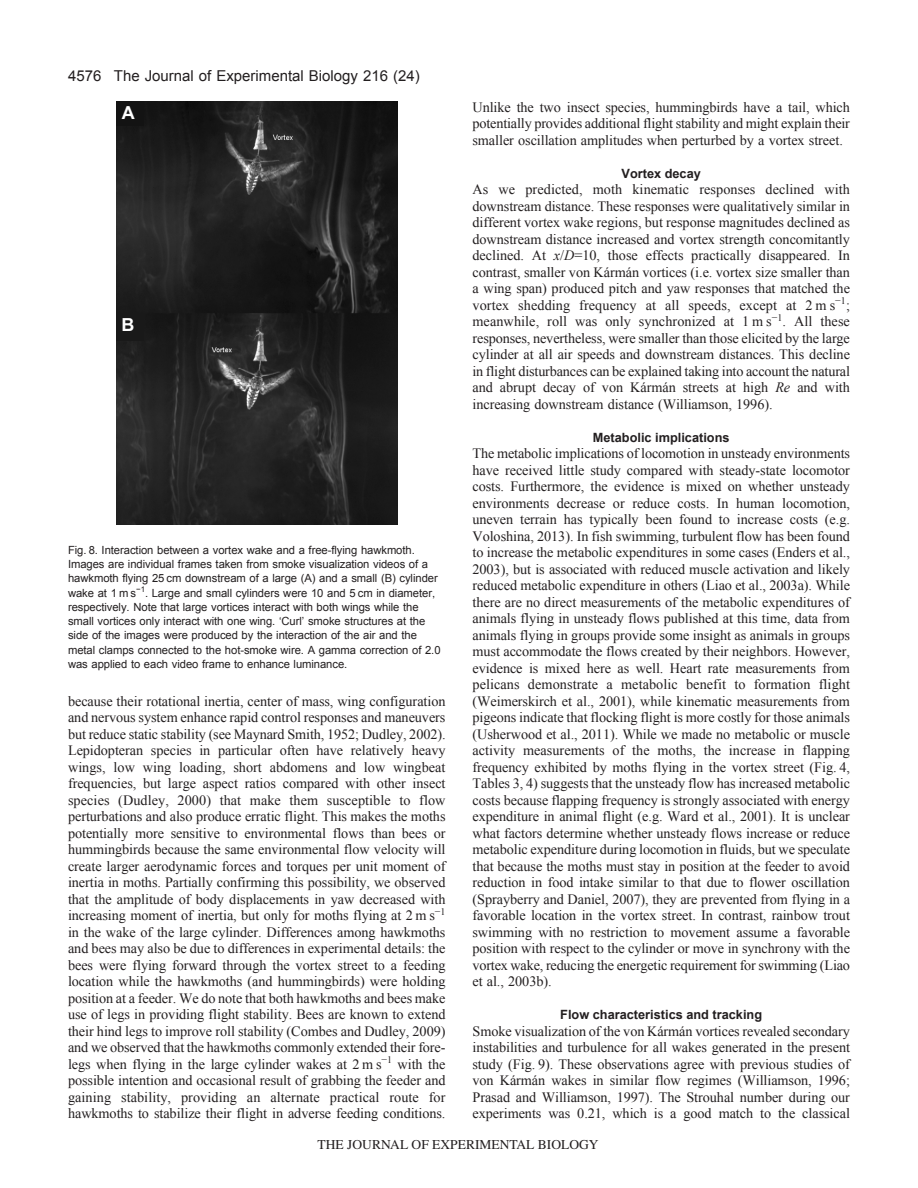
<style>
.page{position:relative;width:918px;height:1188px;background:#fff}
.page>*{position:absolute;margin:0;border:0;box-sizing:border-box;transform-origin:0 0}
.t1{font:700 18px "Arial";color:#fff}
.t2{font:15px "Arial";color:#231f20}
.t3{font:14.25px/16.5px "Times New Roman";letter-spacing:-.005em;color:#231f20;text-align:justify}
.t4{font:13.5px "Times";color:#231f20}
.t5{font:700 12.75px "Arial";color:#231f20}
.t6{font:11.25px/14.2px "Arial";letter-spacing:-.005em;color:#231f20}
.s1{font-style:italic}
</style>
<div class="page">
<img style="left:116px;top:102px;width:282px;height:422px">
<div style="left:116px;top:102px;width:28px;height:24px;background:#131313"></div>
<div style="left:116px;top:313px;width:28px;height:28px;background:#191919"></div>
<p class="t2" style="left:68px;top:67px;width:35px">4576</p>
<p class="t2" style="left:114px;top:67px;width:307px">The Journal of Experimental Biology 216 (24)</p>
<p class="t1" style="left:122px;top:102px;width:14px">A</p>
<p class="t1" style="left:122px;top:314px;width:14px">B</p>
<p class="t6" style="left:68px;top:543px;width:374px">Fig. 8. Interaction between a vortex wake and a free-flying hawkmoth.<br>Images are individual frames taken from smoke visualization videos of a hawkmoth flying 25 cm downstream of a large (A) and a small (B) cylinder wake at 1 m s<sup>−1</sup>. Large and small cylinders were 10 and 5 cm in diameter, respectively. Note that large vortices interact with both wings while the small vortices only interact with one wing. ‘Curl’ smoke structures at the side of the images were produced by the interaction of the air and the metal clamps connected to the hot-smoke wire. A gamma correction of 2.0 was applied to each video frame to enhance luminance.</p>
<p class="t3" style="left:68px;top:693px;width:379px">because their rotational inertia, center of mass, wing configuration and nervous system enhance rapid control responses and maneuvers but reduce static stability (see Maynard Smith, 1952; Dudley, 2002).<br>Lepidopteran species in particular often have relatively heavy wings, low wing loading, short abdomens and low wingbeat frequencies, but large aspect ratios compared with other insect species (Dudley, 2000) that make them susceptible to flow perturbations and also produce erratic flight. This makes the moths potentially more sensitive to environmental flows than bees or hummingbirds because the same environmental flow velocity will create larger aerodynamic forces and torques per unit moment of inertia in moths. Partially confirming this possibility, we observed that the amplitude of body displacements in yaw decreased with increasing moment of inertia, but only for moths flying at 2 m s<sup>−1 </sup>in the wake of the large cylinder. Differences among hawkmoths and bees may also be due to differences in experimental details: the bees were flying forward through the vortex street to a feeding location while the hawkmoths (and hummingbirds) were holding position at a feeder. We do note that both hawkmoths and bees make use of legs in providing flight stability. Bees are known to extend their hind legs to improve roll stability (Combes and Dudley, 2009) and we observed that the hawkmoths commonly extended their fore&shy;legs when flying in the large cylinder wakes at 2 m s<sup>−1</sup> with the possible intention and occasional result of grabbing the feeder and gaining stability, providing an alternate practical route for hawkmoths to stabilize their flight in adverse feeding conditions.</p>
<p class="t3" style="left:472px;top:99px;width:379px">Unlike the two insect species, hummingbirds have a tail, which potentially provides additional flight stability and might explain their smaller oscillation amplitudes when perturbed by a vortex street.</p>
<p class="t5" style="left:622px;top:166px;width:81px">Vortex decay</p>
<p class="t3" style="left:472px;top:181px;width:379px">As we predicted, moth kinematic responses declined with downstream distance. These responses were qualitatively similar in different vortex wake regions, but response magnitudes declined as downstream distance increased and vortex strength concomitantly declined. At <span class="s1">x</span>/<span class="s1">D</span>=10, those effects practically disappeared. In contrast, smaller von Kármán vortices (i.e. vortex size smaller than a wing span) produced pitch and yaw responses that matched the vortex shedding frequency at all speeds, except at 2 m s<sup>−1</sup>; meanwhile, roll was only synchronized at 1 m s<sup>−1</sup>. All these responses, nevertheless, were smaller than those elicited by the large cylinder at all air speeds and downstream distances. This decline in flight disturbances can be explained taking into account the natural and abrupt decay of von Kármán streets at high <span class="s1">Re</span> and with increasing downstream distance (Williamson, 1996).</p>
<p class="t5" style="left:593px;top:430px;width:138px">Metabolic implications</p>
<p class="t3" style="left:472px;top:445px;width:379px">The metabolic implications of locomotion in unsteady environments have received little study compared with steady-state locomotor costs. Furthermore, the evidence is mixed on whether unsteady environments decrease or reduce costs. In human locomotion, uneven terrain has typically been found to increase costs (e.g.<br>Voloshina, 2013). In fish swimming, turbulent flow has been found to increase the metabolic expenditures in some cases (Enders et al., 2003), but is associated with reduced muscle activation and likely reduced metabolic expenditure in others (Liao et al., 2003a). While there are no direct measurements of the metabolic expenditures of animals flying in unsteady flows published at this time, data from animals flying in groups provide some insight as animals in groups must accommodate the flows created by their neighbors. However, evidence is mixed here as well. Heart rate measurements from pelicans demonstrate a metabolic benefit to formation flight (Weimerskirch et al., 2001), while kinematic measurements from pigeons indicate that flocking flight is more costly for those animals (Usherwood et al., 2011). While we made no metabolic or muscle activity measurements of the moths, the increase in flapping frequency exhibited by moths flying in the vortex street (Fig. 4, Tables 3, 4) suggests that the unsteady flow has increased metabolic costs because flapping frequency is strongly associated with energy expenditure in animal flight (e.g. Ward et al., 2001). It is unclear what factors determine whether unsteady flows increase or reduce metabolic expenditure during locomotion in fluids, but we speculate that because the moths must stay in position at the feeder to avoid reduction in food intake similar to that due to flower oscillation (Sprayberry and Daniel, 2007), they are prevented from flying in a favorable location in the vortex street. In contrast, rainbow trout swimming with no restriction to movement assume a favorable position with respect to the cylinder or move in synchrony with the vortex wake, reducing the energetic requirement for swimming (Liao et al., 2003b).</p>
<p class="t5" style="left:560px;top:1008px;width:203px">Flow characteristics and tracking</p>
<p class="t3" style="left:472px;top:1023px;width:379px">Smoke visualization of the von Kármán vortices revealed secondary instabilities and turbulence for all wakes generated in the present study (Fig. 9). These observations agree with previous studies of von Kármán wakes in similar flow regimes (Williamson, 1996; Prasad and Williamson, 1997). The Strouhal number during our experiments was 0.21, which is a good match to the classical</p>
<p class="t4" style="left:318px;top:1137px;width:282px">THE JOURNAL OF EXPERIMENTAL BIOLOGY</p>
</div>
